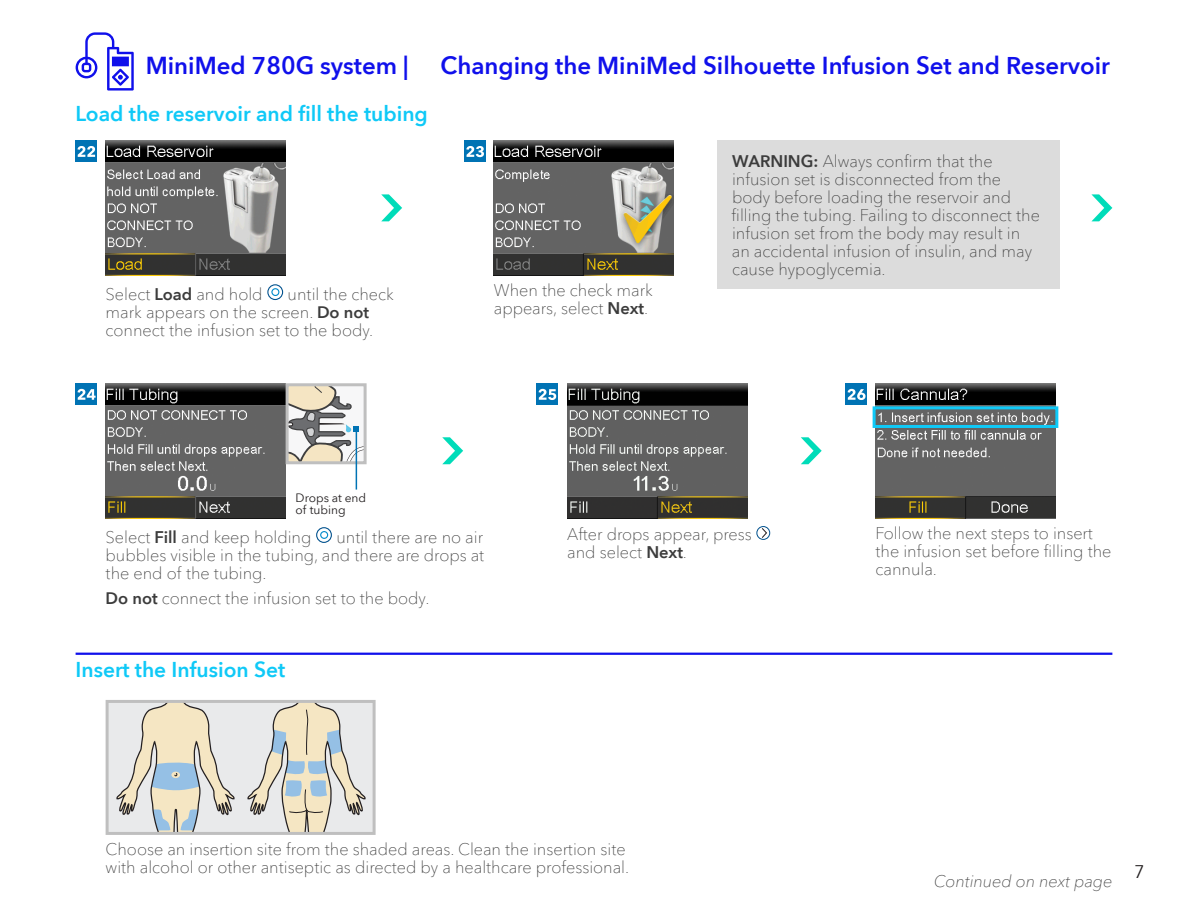
<style>
.page{position:relative;width:1188px;height:918px;background:#fff}
.page>*{position:absolute;margin:0;border:0;box-sizing:border-box;transform-origin:0 0}
.t1{font:600 24px "Avenir Next World";color:#1010eb}
.t2{font:600 21px "Avenir Next World";color:#0fc9f7}
.t3{font:18px "Avenir Next World";color:#231f20}
.t4{font:100 16.5px/18px "Avenir Next World";color:#3c3c3c}
.t5{font:italic 100 16.5px "Avenir Next World";color:#3c3c3c}
.t6{font:12px/12px "Avenir Next World";color:#231f20}
.s1{font-weight:600}
</style>
<div class="page">
<svg style="left:76px;top:32px;width:58px;height:59px"></svg>
<div style="left:76px;top:383px;width:21px;height:22px;background:#0073b4"></div>
<svg style="left:78px;top:389px;width:18px;height:11px"></svg>
<div style="left:537px;top:383px;width:21px;height:22px;background:#0073b4"></div>
<svg style="left:539px;top:389px;width:17px;height:11px"></svg>
<div style="left:846px;top:383px;width:21px;height:22px;background:#0073b4"></div>
<svg style="left:848px;top:389px;width:18px;height:11px"></svg>
<img style="left:106px;top:383px;width:180px;height:135px">
<img style="left:567px;top:383px;width:180px;height:135px">
<div style="left:756px;top:526px;width:14px;height:14px;border:1px solid #02528e;border-radius:50%"></div>
<svg style="left:761px;top:527px;width:7px;height:12px"></svg>
<div style="left:320px;top:531px;width:8px;height:8px;border:1px solid #008acb;border-radius:50%"></div>
<div style="left:316px;top:527px;width:16px;height:16px;border:1px solid #02528e;border-radius:50%"></div>
<svg style="left:442px;top:437px;width:21px;height:27px"></svg>
<svg style="left:801px;top:437px;width:21px;height:27px"></svg>
<div style="left:286px;top:383px;width:81px;height:81px;border:3px solid #bfbfbf"></div>
<hr style="left:356px;top:429px;width:1px;height:61px;background:#0073b4">
<svg style="left:287px;top:385px;width:79px;height:79px"></svg>
<img style="left:875px;top:383px;width:180px;height:135px">
<div style="left:873px;top:406px;width:185px;height:22px;border:3px solid #0fc9f7"></div>
<img style="left:106px;top:140px;width:180px;height:135px">
<div style="left:271px;top:288px;width:8px;height:8px;border:1px solid #008acb;border-radius:50%"></div>
<div style="left:267px;top:284px;width:16px;height:16px;border:1px solid #02528e;border-radius:50%"></div>
<div style="left:464px;top:140px;width:22px;height:22px;background:#0073b4"></div>
<svg style="left:466px;top:146px;width:18px;height:11px"></svg>
<div style="left:76px;top:140px;width:21px;height:22px;background:#0073b4"></div>
<svg style="left:78px;top:146px;width:17px;height:11px"></svg>
<img style="left:494px;top:140px;width:180px;height:135px">
<svg style="left:381px;top:194px;width:21px;height:27px"></svg>
<svg style="left:1091px;top:194px;width:21px;height:27px"></svg>
<div style="left:718px;top:140px;width:342px;height:149px;background:#dcdcdc"></div>
<div style="left:107px;top:701px;width:267px;height:132px;background:#e9eaeb"></div>
<svg style="left:116px;top:704px;width:119px;height:127px"></svg>
<svg style="left:247px;top:704px;width:119px;height:127px"></svg>
<div style="left:106px;top:700px;width:270px;height:135px;border:3px solid #bfbfbf"></div>
<hr style="left:76px;top:653px;width:1036px;height:2px;background:#1010eb">
<h1 class="t1" style="left:146px;top:52px;width:264px">MiniMed 780G system |</h1>
<h1 class="t1" style="left:441px;top:52px;width:671px">Changing the MiniMed Silhouette Infusion Set and Reservoir</h1>
<p class="t2" style="left:76px;top:102px;width:354px">Load the reservoir and fill the tubing</p>
<p class="t4" style="left:106px;top:285px;width:290px;text-indent:182px">until the check mark appears on the screen. <span class="s1">Do not </span>connect the infusion set to the body.</p>
<p class="t4" style="left:494px;top:281px;width:160px">When the check mark appears, select <span class="s1">Next</span>.</p>
<p class="t4" style="left:106px;top:285px;width:159px">Select <span class="s1">Load</span> and hold</p>
<p class="t6" style="left:296px;top:492px;width:72px">Drops at end of tubing</p>
<p class="t4" style="left:732px;top:152px;width:310px"><span class="s1">WARNING:</span> Always confirm that the infusion set is disconnected from the body before loading the reservoir and filling the tubing. Failing to disconnect the infusion set from the body may result in an accidental infusion of insulin, and may cause hypoglycemia.</p>
<p class="t4" style="left:106px;top:528px;width:207px">Select <span class="s1">Fill</span> and keep holding</p>
<p class="t4" style="left:106px;top:528px;width:380px;text-align:justify;text-indent:231px">until there are no air bubbles visible in the tubing, and there are drops at the end of the tubing.</p>
<p class="t4" style="left:106px;top:589px;width:325px"><span class="s1">Do not</span> connect the infusion set to the body.</p>
<p class="t2" style="left:76px;top:657px;width:211px">Insert the Infusion Set</p>
<p class="t4" style="left:567px;top:525px;width:186px">After drops appear, press and select <span class="s1">Next</span>.</p>
<p class="t4" style="left:875px;top:524px;width:238px">Follow the next steps to insert the infusion set before filling the cannula.</p>
<p class="t4" style="left:106px;top:840px;width:525px">Choose an insertion site from the shaded areas. Clean the insertion site with alcohol or other antiseptic as directed by a healthcare professional.</p>
<p class="t5" style="left:934px;top:868px;width:180px">Continued on next page</p>
<p class="t3" style="left:1134px;top:857px;width:12px">7</p>
</div>
